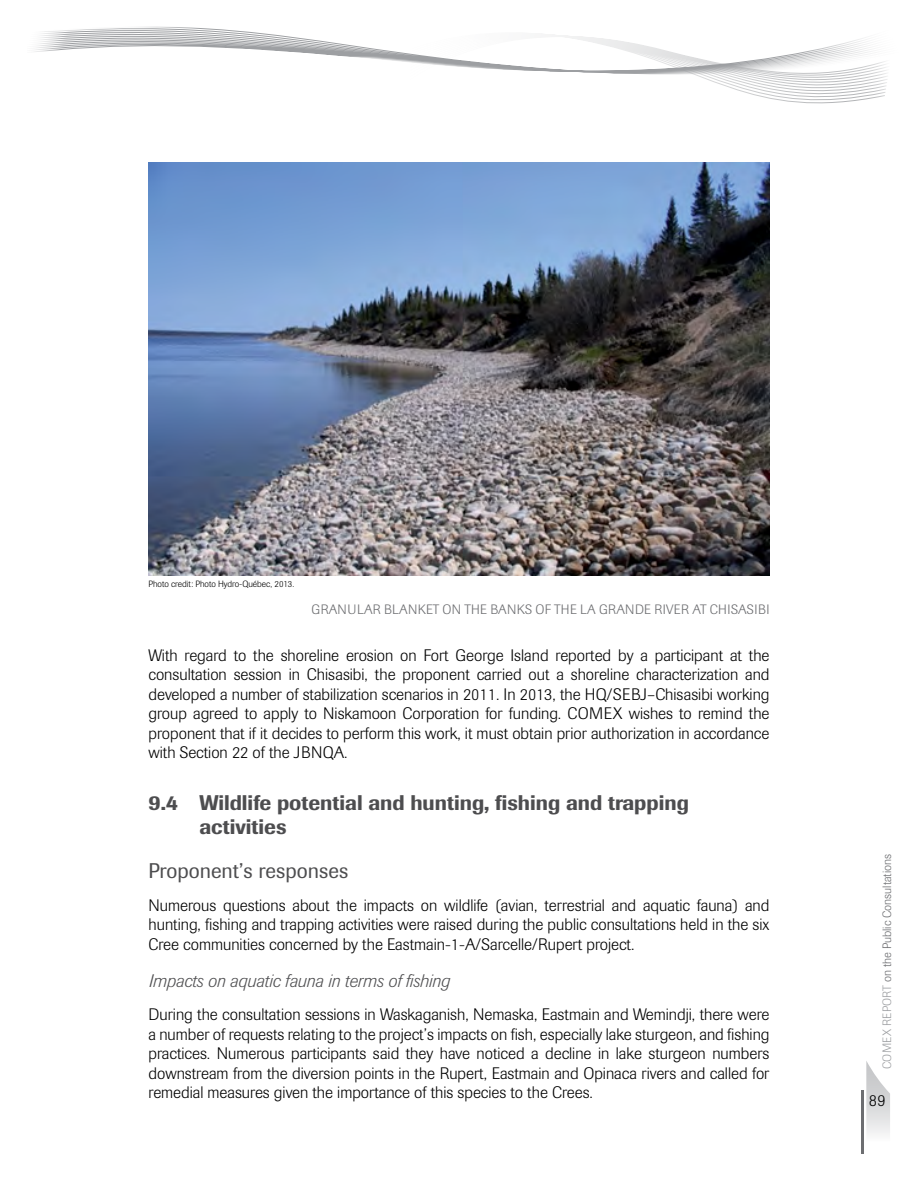
<style>
.page{position:relative;width:918px;height:1188px;background:#fff}
.page>*{position:absolute;margin:0;border:0;box-sizing:border-box;transform-origin:0 0}
.t1{font:500 21px/24px "Imago";color:#4d4d4f}
.t2{font:21px "Imago";color:#4d4d4f}
.t3{font:italic 300 18px "Imago";color:#4d4d4f}
.t4{font:300 16.5px/19.5px "Imago";color:#000;text-align:justify}
.t5{font:300 13.5px "Imago";letter-spacing:.02em;color:#6d6e71}
.t6{font:300 12px "Imago";color:#6d6e71}
.t7{font:300 9px "Imago";color:#000}
.s1{color:#9d9fa2}
</style>
<div class="page">
<svg style="left:35px;top:26px;width:332px;height:32px"></svg>
<hr style="left:861px;top:1091px;width:2px;height:63px;background:#6d6e71">
<svg style="left:866px;top:1061px;width:24px;height:73px"></svg>
<svg style="left:367px;top:34px;width:520px;height:70px"></svg>
<img style="left:148px;top:162px;width:622px;height:413px">
<p class="t7" style="left:148px;top:579px;width:147px">Photo credit: Photo Hydro-Québec, 2013.</p>
<p class="t5" style="left:312px;top:602px;width:449px">Gran ular blanket on th e banks of th e La Grand e River at Chi sasibi</p>
<p class="t4" style="left:148px;top:645px;width:623px">With regard to the shoreline erosion on Fort George Island reported by a participant at the consultation session in Chisasibi, the proponent carried out a shoreline characterization and developed a number of stabilization scenarios in 2011. In 2013, the HQ/SE BJ–Chisasibi working group agreed to apply to Niskamoon Corporation for funding. COME</p>
<p class="t4" style="left:148px;top:704px;width:622px;text-indent:464px">X wishes to remind the proponent that if it decides to perform this work, it must obtain prior authorization in accordance with Section 22 of the JBNQA.</p>
<p class="t1" style="left:200px;top:790px;width:491px;text-indent:-51px">9.4 Wildlife potential and hunting, fishing and trapping activities</p>
<p class="t2" style="left:148px;top:858px;width:201px">Proponent’s responses</p>
<p class="t4" style="left:148px;top:896px;width:622px">Numerous questions about the impacts on wildlife (avian, terrestrial and aquatic fauna) and hunting, fishing and trapping activities were raised during the public consultations held in the six Cree communities concerned by the Eastmain-1-A/Sarcelle/Rupert project.</p>
<p class="t3" style="left:148px;top:971px;width:303px">Impacts on aquatic fauna in terms of fishing</p>
<p class="t4" style="left:148px;top:1005px;width:623px">During the consultation sessions in Waskaganish, Nemaska, Eastmain and Wemindji, there were a number of requests relating to the project’s impacts on fish, especially lake sturgeon, and fishing practices. Numerous participants said they have noticed a decline in lake sturgeon numbers downstream from the diversion points in the Rupert, Eastmain and Opinaca rivers and called for remedial measures given the importance of this species to the Crees.</p>
<p class="t6" style="left:880px;top:1069px;width:217px;rotate:-90deg"><span class="s1">COMEX Report</span> on the Public Consultations</p>
<p class="t4" style="left:869px;top:1091px;width:18px">89</p>
</div>
